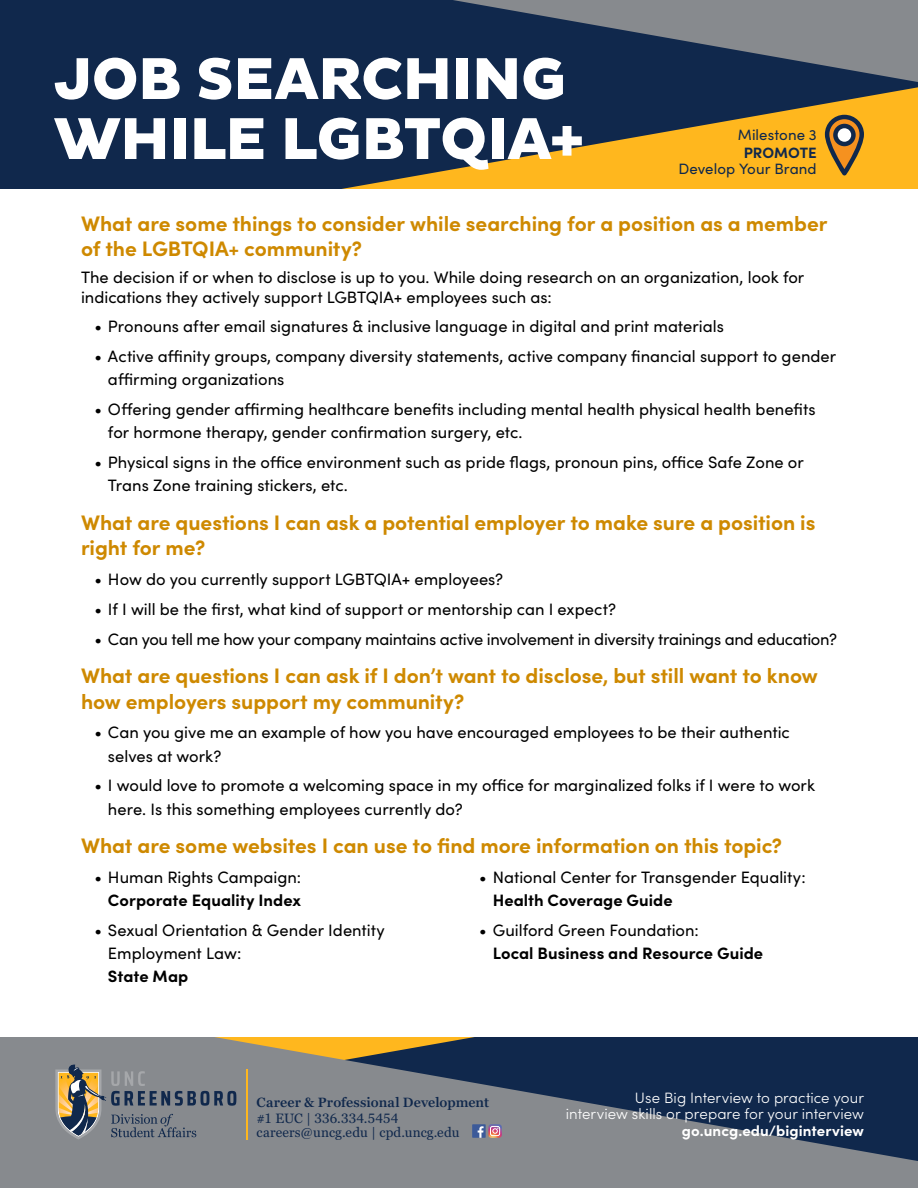
<style>
.page{position:relative;width:918px;height:1188px;background:#fff}
.page>*{position:absolute;margin:0;border:0;box-sizing:border-box;transform-origin:0 0}
.t1{font:800 60px/60px "Pluto Sans";letter-spacing:-.01em;color:#fff}
.t2{font:700 21px/25.2px "Sofia Pro";letter-spacing:-.005em;color:#ce8900}
.t3{font:16.5px/23.1px "Sofia Pro";color:#000}
.t4{font:16.5px "Sofia Pro";letter-spacing:-.02em;color:#000}
.t5{font:700 16.5px "Sofia Pro";color:#000}
.t6{font:300 15px/16.5px "Sofia Pro";letter-spacing:.005em;color:#fff;text-align:right}
.t7{font:15px "Sofia Pro";letter-spacing:.005em;color:#10284c}
.t8{font:700 15px "Sofia Pro";letter-spacing:.005em;color:#fff}
.t9{font:700 15px "Sofia Pro";color:#10284c}
.t10{font:13.5px/13.5px "Georgia Pro W01";letter-spacing:.01em;color:#10284c}
.t11{font:600 13.5px "Georgia Pro";letter-spacing:.005em;color:#10284c}
</style>
<div class="page">
<svg style="left:10px;top:1037px;width:908px;height:151px;background:#636a75"></svg>
<svg style="left:0;top:0;width:918px;height:189px;background:#434642"></svg>
<svg style="left:376px;top:0;width:542px;height:84px;background:#415167"></svg>
<div style="left:472px;top:1124px;width:14px;height:14px;background:#3c5a99"></div>
<svg style="left:478px;top:1124px;width:24px;height:14px"></svg>
<hr style="left:246px;top:1069px;width:1px;height:70px;background:#ffb71e">
<svg style="left:55px;top:1064px;width:181px;height:75px;background:#7f8080"></svg>
<svg style="left:825px;top:115px;width:39px;height:61px"></svg>
<svg style="left:829px;top:119px;width:30px;height:50px"></svg>
<div style="left:833px;top:124px;width:23px;height:22px;background:#10284c;border-radius:50%"></div>
<div style="left:838px;top:128px;width:13px;height:14px;background:#fff;border-radius:50%"></div>
<h1 class="t1" style="left:54px;top:51px;width:532px">JOB SEARCHING<br>WHILE LGBTQIA+</h1>
<p class="t7" style="left:738px;top:123px;width:80px">Milestone 3</p>
<p class="t9" style="left:744px;top:141px;width:75px">PROMOTE</p>
<p class="t7" style="left:678px;top:158px;width:140px">Develop Your Brand</p>
<p class="t2" style="left:81px;top:209px;width:748px">What are some things to consider while searching for a position as a member of the LGBTQIA+ community?</p>
<p class="t3" style="left:81px;top:266px;width:725px;line-height:19.8px">The decision if or when to disclose is up to you. While doing research on an organization, look for indications they actively support LGBTQIA+ employees such as:</p>
<p class="t3" style="left:94px;top:314px;width:631px">• Pronouns after email signatures &amp; inclusive language in digital and print materials</p>
<p class="t3" style="left:108px;top:344px;width:730px;text-indent:-13px">• Active affinity groups, company diversity statements, active company financial support to gender affirming organizations</p>
<p class="t3" style="left:108px;top:397px;width:709px;text-indent:-13px">• Offering gender affirming healthcare benefits including mental health physical health benefits for hormone therapy, gender confirmation surgery, etc.</p>
<p class="t3" style="left:108px;top:450px;width:697px;text-indent:-13px">• Physical signs in the office environment such as pride flags, pronoun pins, office Safe Zone or<br>Trans Zone training stickers, etc.</p>
<p class="t2" style="left:81px;top:508px;width:736px">What are questions I can ask a potential employer to make sure a position is right for me?</p>
<p class="t3" style="left:94px;top:567px;width:410px">• How do you currently support LGBTQIA+ employees?</p>
<p class="t3" style="left:94px;top:597px;width:523px">• If I will be the first, what kind of support or mentorship can I expect?</p>
<p class="t4" style="left:94px;top:627px;width:744px">• Can you tell me how your company maintains active involvement in diversity trainings and education?</p>
<p class="t2" style="left:81px;top:662px;width:738px">What are questions I can ask if I don’t want to disclose, but still want to know how employers support my community?</p>
<p class="t3" style="left:108px;top:720px;width:683px;text-indent:-13px">• Can you give me an example of how you have encouraged employees to be their authentic selves at work?</p>
<p class="t3" style="left:108px;top:773px;width:709px;text-indent:-13px">• I would love to promote a welcoming space in my office for marginalized folks if I were to work here. Is this something employees currently do?</p>
<p class="t2" style="left:81px;top:832px;width:703px">What are some websites I can use to find more information on this topic?</p>
<p class="t3" style="left:94px;top:865px;width:208px">• Human Rights Campaign:</p>
<p class="t5" style="left:108px;top:888px;width:195px">Corporate Equality Index</p>
<p class="t3" style="left:108px;top:918px;width:278px;text-indent:-13px">• Sexual Orientation &amp; Gender Identity<br>Employment Law:</p>
<p class="t5" style="left:108px;top:964px;width:82px">State Map</p>
<p class="t3" style="left:479px;top:865px;width:328px">• National Center for Transgender Equality:</p>
<p class="t5" style="left:493px;top:888px;width:181px">Health Coverage Guide</p>
<p class="t3" style="left:479px;top:918px;width:221px">• Guilford Green Foundation:</p>
<p class="t5" style="left:493px;top:941px;width:272px">Local Business and Resource Guide</p>
<p class="t11" style="left:257px;top:1095px;width:234px">Career &amp; Professional Development</p>
<p class="t10" style="left:257px;top:1112px;width:204px">#1 EUC | 336.334.5454 careers@uncg.edu | cpd.uncg.edu</p>
<p class="t6" style="left:566px;top:1088px;width:300px">Use Big Interview to practice your<br>interview skills or prepare for your interview</p>
<p class="t8" style="left:682px;top:1119px;width:184px">go.uncg.edu/biginterview</p>
</div>
